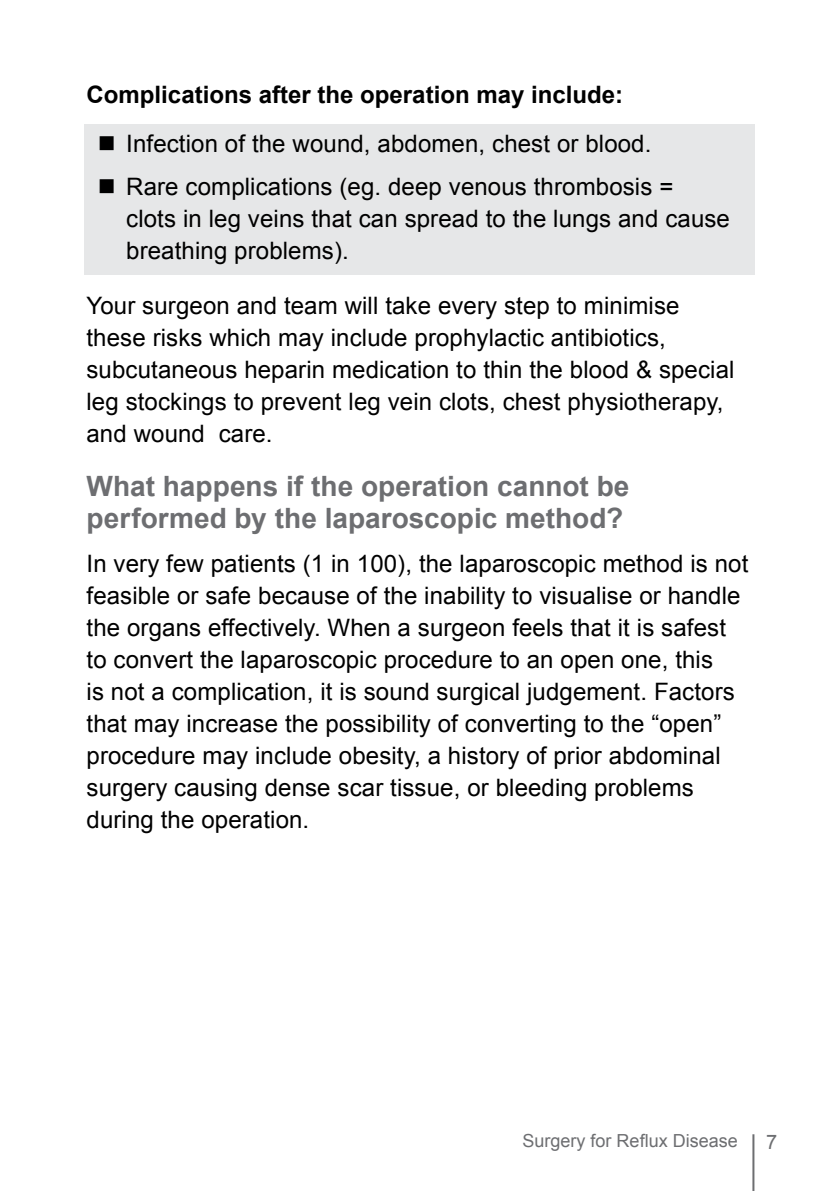
<style>
.page{position:relative;width:840px;height:1191px;background:#fff}
.page>*{position:absolute;margin:0;border:0;box-sizing:border-box;transform-origin:0 0}
.t1{font:700 28px/32px "Arial";color:#6d6e71}
.t2{font:24px/32px "Arial";letter-spacing:.005em;color:#000}
.t3{font:700 24px "Arial";color:#000}
.t4{font:20px "Arial";color:#6d6e71}
.t5{font:18px "Arial";color:#6d6e71}
</style>
<div class="page">
<div style="left:85px;top:125px;width:670px;height:150px;background:#e6e7e8"></div>
<hr style="left:752px;top:1134px;width:2px;height:57px;background:#6d6e71">
<p class="t3" style="left:86px;top:78px;width:538px">Complications after the operation may include:</p>
<p class="t2" style="left:98px;top:127px;width:554px">■ Infection of the wound, abdomen, chest or blood.</p>
<p class="t2" style="left:126px;top:171px;width:605px;text-indent:-28px">■ Rare complications (eg. deep venous thrombosis =<br>clots in leg veins that can spread to the lungs and cause breathing problems).</p>
<p class="t2" style="left:86px;top:289px;width:649px">Your surgeon and team will take every step to minimise these risks which may include prophylactic antibiotics, subcutaneous heparin medication to thin the blood &amp; special leg stockings to prevent leg vein clots, chest physiotherapy, and wound care.</p>
<p class="t1" style="left:86px;top:471px;width:544px">What happens if the operation cannot be performed by the laparoscopic method?</p>
<p class="t2" style="left:86px;top:547px;width:663px">In very few patients (1 in 100), the laparoscopic method is not feasible or safe because of the inability to visualise or handle the organs effectively. When a surgeon feels that it is safest to convert the laparoscopic procedure to an open one, this<br>is not a complication, it is sound surgical judgement. Factors that may increase the possibility of converting to the “open” procedure may include obesity, a history of prior abdominal surgery causing dense scar tissue, or bleeding problems during the operation.</p>
<p class="t5" style="left:522px;top:1129px;width:217px">Surgery for Reflux Disease</p>
<p class="t4" style="left:765px;top:1128px;width:13px">7</p>
</div>
